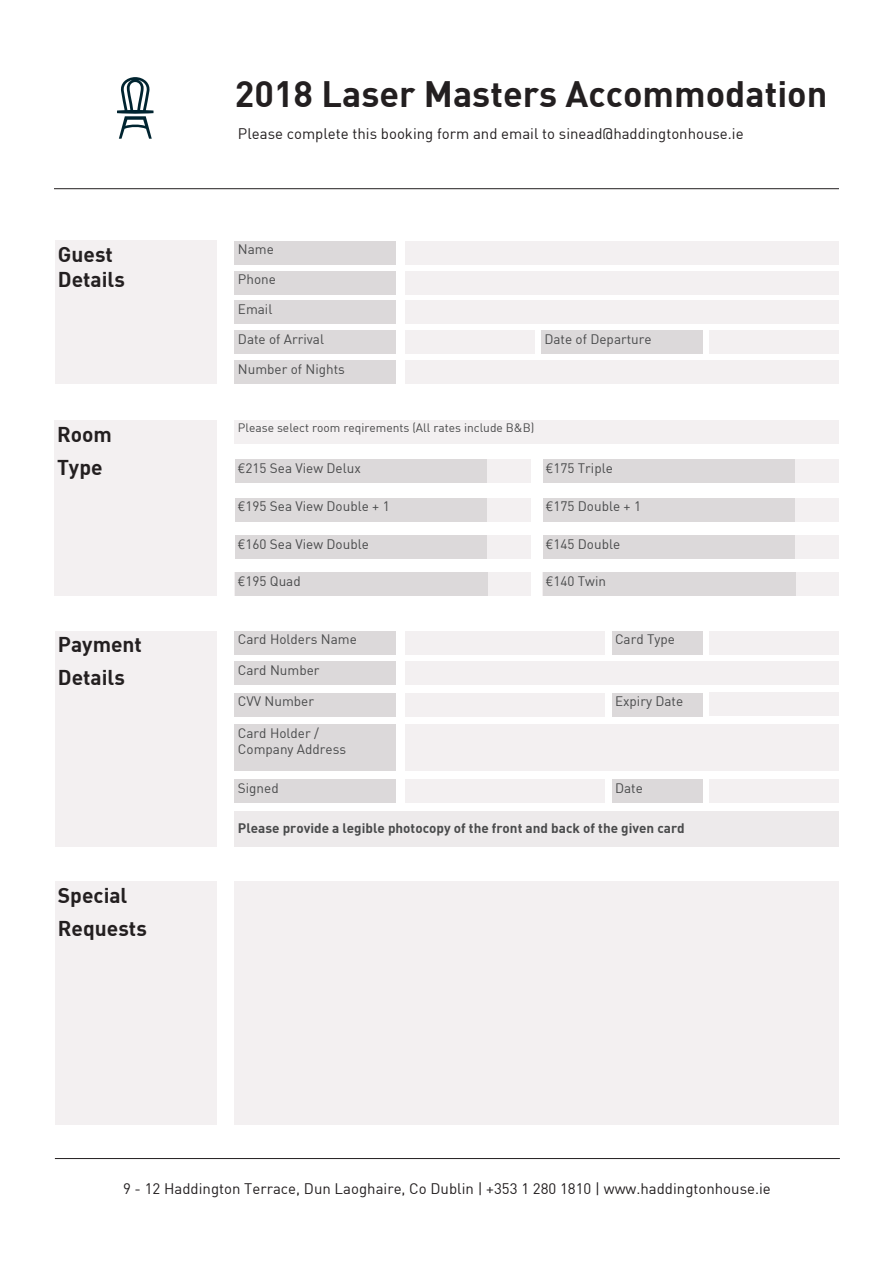
<style>
.page{position:relative;width:893px;height:1263px;background:#fff}
.page>*{position:absolute;margin:0;border:0;box-sizing:border-box;transform-origin:0 0}
.t1{font:36px "DIN Bold";color:#231f20}
.t2{font:21px "DIN Bold";color:#231f20}
.t3{font:15px "DIN";color:#231f20}
.t4{font:13.5px "DIN";color:#494a4b}
.t5{font:13.5px "DIN Bold";color:#494a4b}
.t6{font:12px "DIN";color:#494a4b}
.s1{font-family:"Avenir"}
</style>
<div class="page">
<div style="left:235px;top:241px;width:161px;height:23px;background:#dcd9da"></div>
<div style="left:235px;top:271px;width:161px;height:23px;background:#dcd9da"></div>
<div style="left:235px;top:301px;width:161px;height:23px;background:#dcd9da"></div>
<div style="left:235px;top:331px;width:161px;height:23px;background:#dcd9da"></div>
<div style="left:235px;top:631px;width:161px;height:23px;background:#dcd9da"></div>
<div style="left:235px;top:661px;width:161px;height:24px;background:#dcd9da"></div>
<div style="left:235px;top:693px;width:161px;height:23px;background:#dcd9da"></div>
<div style="left:235px;top:724px;width:161px;height:47px;background:#dcd9da"></div>
<div style="left:235px;top:779px;width:161px;height:24px;background:#dcd9da"></div>
<div style="left:235px;top:361px;width:161px;height:23px;background:#dcd9da"></div>
<div style="left:235px;top:498px;width:253px;height:23px;background:#dcd9da"></div>
<div style="left:543px;top:498px;width:252px;height:23px;background:#dcd9da"></div>
<div style="left:235px;top:535px;width:253px;height:23px;background:#dcd9da"></div>
<div style="left:543px;top:535px;width:252px;height:23px;background:#dcd9da"></div>
<div style="left:405px;top:241px;width:434px;height:23px;background:#f3f0f1"></div>
<div style="left:405px;top:271px;width:434px;height:23px;background:#f3f0f1"></div>
<div style="left:405px;top:301px;width:434px;height:23px;background:#f3f0f1"></div>
<div style="left:405px;top:361px;width:434px;height:23px;background:#f3f0f1"></div>
<div style="left:405px;top:331px;width:130px;height:23px;background:#f3f0f1"></div>
<div style="left:405px;top:661px;width:434px;height:24px;background:#f3f0f1"></div>
<div style="left:405px;top:779px;width:200px;height:24px;background:#f3f0f1"></div>
<div style="left:709px;top:692px;width:130px;height:24px;background:#f3f0f1"></div>
<div style="left:709px;top:631px;width:130px;height:23px;background:#f3f0f1"></div>
<div style="left:709px;top:779px;width:130px;height:24px;background:#f3f0f1"></div>
<div style="left:709px;top:331px;width:130px;height:23px;background:#f3f0f1"></div>
<div style="left:235px;top:459px;width:253px;height:24px;background:#dcd9da"></div>
<div style="left:543px;top:459px;width:252px;height:24px;background:#dcd9da"></div>
<div style="left:488px;top:459px;width:43px;height:24px;background:#f3f0f1"></div>
<div style="left:795px;top:459px;width:44px;height:24px;background:#f3f0f1"></div>
<div style="left:488px;top:498px;width:43px;height:23px;background:#f3f0f1"></div>
<div style="left:795px;top:498px;width:44px;height:23px;background:#f3f0f1"></div>
<div style="left:488px;top:535px;width:43px;height:23px;background:#f3f0f1"></div>
<div style="left:795px;top:535px;width:44px;height:23px;background:#f3f0f1"></div>
<div style="left:405px;top:631px;width:200px;height:23px;background:#f3f0f1"></div>
<div style="left:405px;top:693px;width:200px;height:23px;background:#f3f0f1"></div>
<div style="left:405px;top:724px;width:434px;height:47px;background:#f3f0f1"></div>
<div style="left:235px;top:572px;width:296px;height:24px;background:#f3f0f1"></div>
<div style="left:543px;top:572px;width:296px;height:24px;background:#f3f0f1"></div>
<div style="left:235px;top:811px;width:604px;height:36px;background:#edeaeb"></div>
<div style="left:235px;top:420px;width:604px;height:24px;background:#f3f0f1"></div>
<div style="left:235px;top:881px;width:604px;height:244px;background:#f3f0f1"></div>
<div style="left:541px;top:331px;width:162px;height:23px;background:#dcd9da"></div>
<div style="left:612px;top:693px;width:91px;height:23px;background:#dcd9da"></div>
<div style="left:612px;top:631px;width:91px;height:23px;background:#dcd9da"></div>
<div style="left:612px;top:779px;width:91px;height:24px;background:#dcd9da"></div>
<div style="left:55px;top:241px;width:162px;height:143px;background:#f3f0f1"></div>
<div style="left:54px;top:420px;width:163px;height:176px;background:#f3f0f1"></div>
<div style="left:55px;top:631px;width:162px;height:216px;background:#f3f0f1"></div>
<div style="left:55px;top:881px;width:162px;height:244px;background:#f3f0f1"></div>
<hr style="left:54px;top:188px;width:785px;height:1px;background:#231f20">
<hr style="left:55px;top:1158px;width:785px;height:1px;background:#231f20">
<svg style="left:117px;top:77px;width:37px;height:62px"></svg>
<div style="left:235px;top:572px;width:253px;height:24px;background:#dcd9da"></div>
<div style="left:543px;top:572px;width:252px;height:24px;background:#dcd9da"></div>
<p class="t1" style="left:235px;top:70px;width:594px">2018 Laser Masters Accommodation</p>
<p class="t2" style="left:58px;top:241px;width:57px">Guest</p>
<p class="t2" style="left:58px;top:266px;width:69px">Details</p>
<p class="t2" style="left:57px;top:420px;width:56px">Room</p>
<p class="t2" style="left:57px;top:453px;width:47px">Type</p>
<p class="t2" style="left:58px;top:631px;width:86px">Payment</p>
<p class="t2" style="left:58px;top:664px;width:69px">Details</p>
<p class="t2" style="left:58px;top:881px;width:71px">Special</p>
<p class="t2" style="left:58px;top:914px;width:90px">Requests</p>
<p class="t3" style="left:238px;top:125px;width:507px">Please complete this booking form and email to sinead@haddingtonhouse.ie</p>
<p class="t4" style="left:238px;top:241px;width:38px">Name</p>
<p class="t4" style="left:238px;top:271px;width:39px">Phone</p>
<p class="t4" style="left:238px;top:301px;width:36px">Email</p>
<p class="t4" style="left:238px;top:331px;width:88px">Date of Arrival</p>
<p class="t4" style="left:238px;top:361px;width:109px">Number of Nights</p>
<p class="t4" style="left:544px;top:331px;width:109px">Date of Departure</p>
<p class="t6" style="left:238px;top:420px;width:298px">Please select room reqirements (All rates include B&amp;B)</p>
<p class="t4" style="left:238px;top:459px;width:124px"><span class="s1">€</span>215 Sea View Delux</p>
<p class="t4" style="left:546px;top:459px;width:69px"><span class="s1">€</span>175 Triple</p>
<p class="t4" style="left:238px;top:498px;width:153px"><span class="s1">€</span>195 Sea View Double + 1</p>
<p class="t4" style="left:546px;top:498px;width:97px"><span class="s1">€</span>175 Double + 1</p>
<p class="t4" style="left:238px;top:535px;width:132px"><span class="s1">€</span>160 Sea View Double</p>
<p class="t4" style="left:546px;top:535px;width:76px"><span class="s1">€</span>145 Double</p>
<p class="t4" style="left:238px;top:572px;width:64px"><span class="s1">€</span>195 Quad</p>
<p class="t4" style="left:546px;top:572px;width:62px"><span class="s1">€</span>140 Twin</p>
<p class="t4" style="left:238px;top:631px;width:120px">Card Holders Name</p>
<p class="t4" style="left:238px;top:661px;width:83px">Card Number</p>
<p class="t4" style="left:238px;top:693px;width:78px">CVV Number</p>
<p class="t4" style="left:238px;top:724px;width:83px">Card Holder /</p>
<p class="t4" style="left:238px;top:741px;width:110px">Company Address</p>
<p class="t4" style="left:238px;top:779px;width:42px">Signed</p>
<p class="t4" style="left:615px;top:631px;width:62px">Card Type</p>
<p class="t4" style="left:615px;top:693px;width:70px">Expiry Date</p>
<p class="t4" style="left:615px;top:779px;width:29px">Date</p>
<p class="t5" style="left:238px;top:820px;width:448px">Please provide a legible photocopy of the front and back of the given card</p>
<p class="t3" style="left:123px;top:1179px;width:649px">9 - 12 Haddington Terrace, Dun Laoghaire, Co Dublin | +353 1 280 1810 | www.haddingtonhouse.ie</p>
</div>
